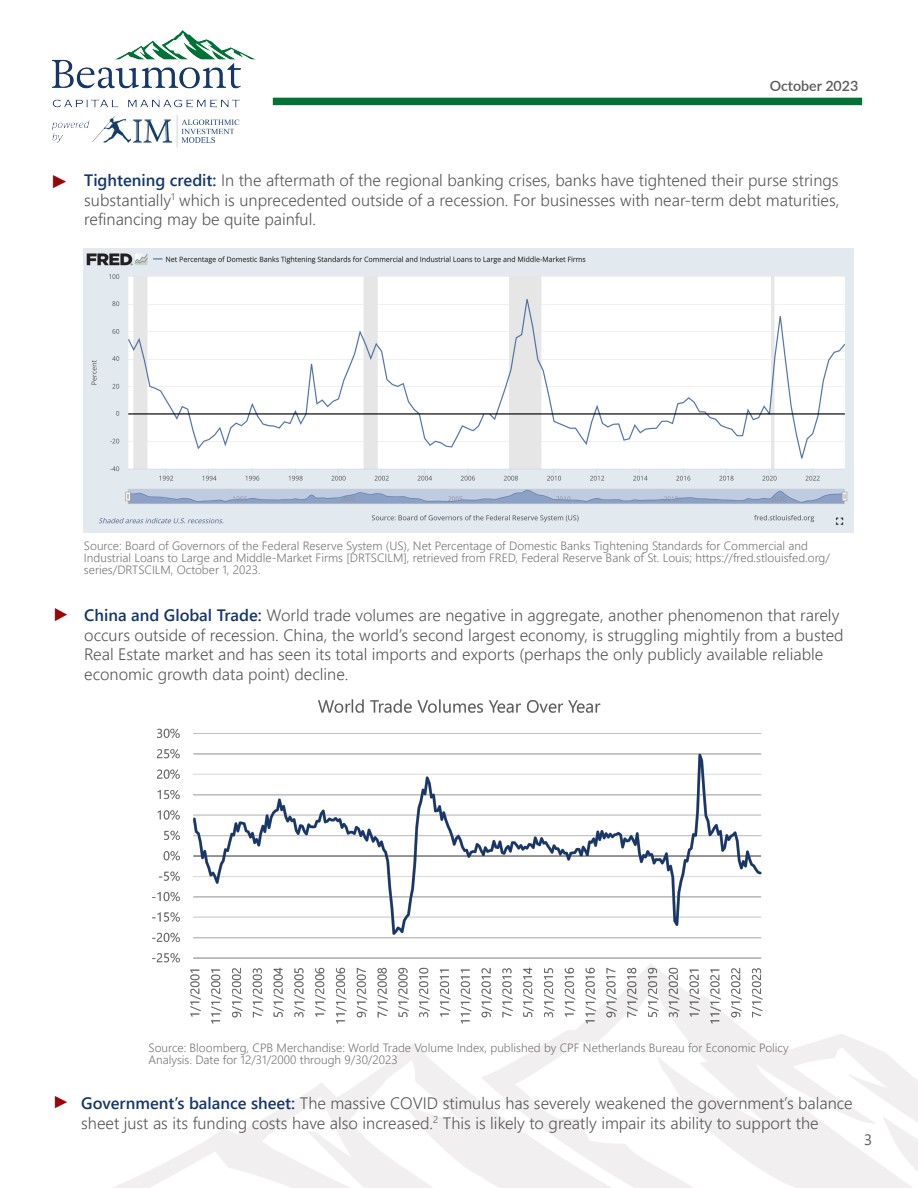
<style>
.page{position:relative;width:918px;height:1188px;background:#fff}
.page>*{position:absolute;margin:0;border:0;box-sizing:border-box;transform-origin:0 0}
.t1{font:300 16.5px/19.5px "Segoe UI";color:#595959}
.t2{font:15px "Segoe UI";color:#595959}
.t3{font:600 14.25px "Lato";color:#595959}
.t4{font:300 12px/12px "Segoe UI";color:#787878}
.s1{font-weight:600;color:#16376a}
</style>
<div class="page">
<div style="left:273px;top:98px;width:589px;height:7px;background:#017336"></div>
<img style="left:53px;top:30px;width:202px;height:117px">
<img style="left:84px;top:249px;width:769px;height:284px">
<img style="left:152px;top:699px;width:611px;height:333px">
<img style="left:54px;top:608px;width:13px;height:13px">
<img style="left:54px;top:1096px;width:13px;height:13px">
<svg style="left:53px;top:175px;width:13px;height:13px"></svg>
<p class="t3" style="left:770px;top:75px;width:90px">October 2023</p>
<p class="t1" style="left:84px;top:169px;width:757px;text-align:justify"><span class="s1">Tightening credit:</span> In the aftermath of the regional banking crises, banks have tightened their purse strings substantially<sup>1</sup> which is unprecedented outside of a recession. For businesses with near-term debt maturities, refinancing may be quite painful.</p>
<p class="t4" style="left:84px;top:539px;width:748px">Source: Board of Governors of the Federal Reserve System (US), Net Percentage of Domestic Banks Tightening Standards for Commercial and<br>Industrial Loans to Large and Middle-Market Firms [DRTSCILM], retrieved from FRED, Federal Reserve Bank of St. Louis; https://fred.stlouisfed.org/ series/DRTSCILM, October 1, 2023.</p>
<p class="t1" style="left:84px;top:604px;width:761px"><span class="s1">China and Global Trade:</span> World trade volumes are negative in aggregate, another phenomenon that rarely occurs outside of recession. China, the world’s second largest economy, is struggling mightily from a busted Real Estate market and has seen its total imports and exports (perhaps the only publicly available reliable economic growth data point) decline.</p>
<p class="t4" style="left:148px;top:1041px;width:642px">Source: Bloomberg, CPB Merchandise: World Trade Volume Index, published by CPF Netherlands Bureau for Economic Policy<br>Analysis. Date for 12/31/2000 through 9/30/2023</p>
<p class="t1" style="left:81px;top:1092px;width:773px"><span class="s1">Government’s balance sheet:</span> The massive COVID stimulus has severely weakened the government’s balance sheet just as its funding costs have also increased.<sup>2</sup> This is likely to greatly impair its ability to support the</p>
<p class="t2" style="left:864px;top:1125px;width:10px">3</p>
</div>
